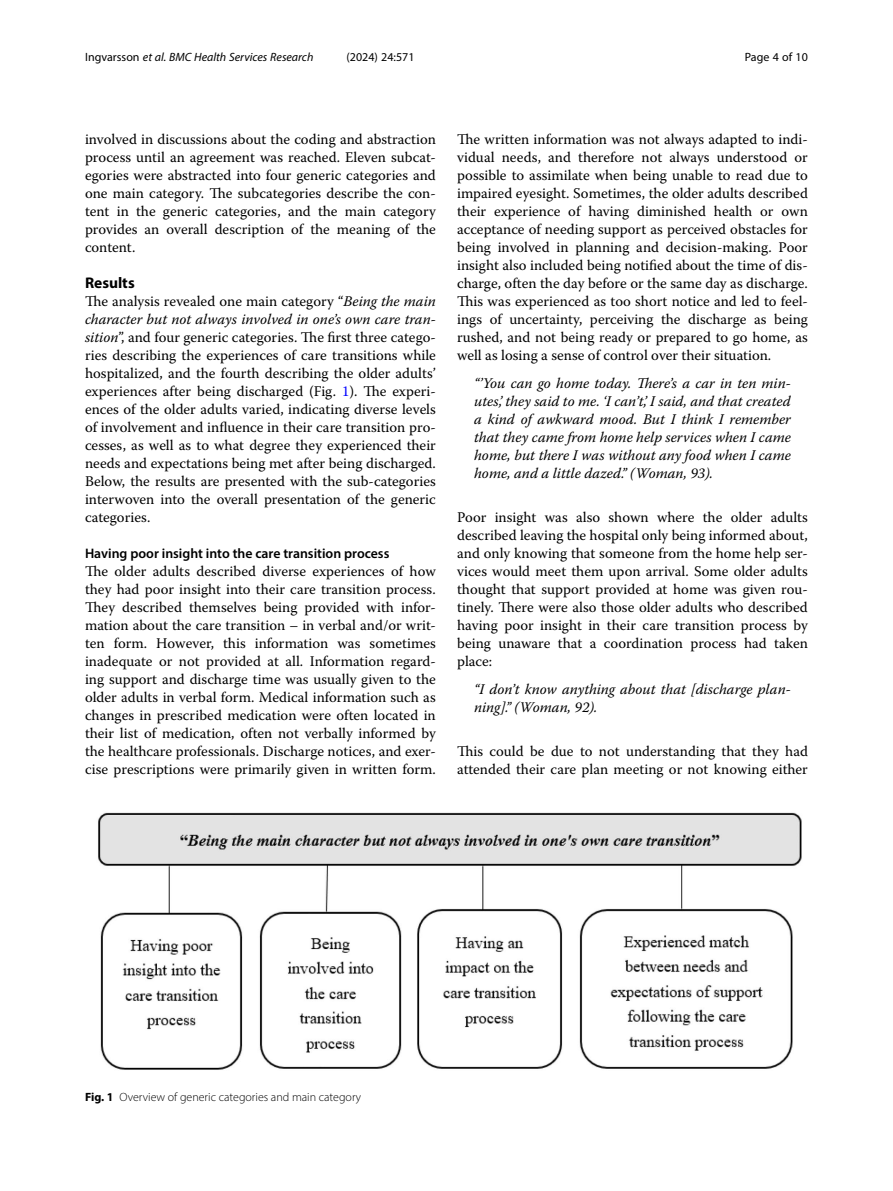
<style>
.page{position:relative;width:893px;height:1191px;background:#fff}
.page>*{position:absolute;margin:0;border:0;box-sizing:border-box;transform-origin:0 0}
.Head_1{font:700 15.45px "Myriad Pro";color:#000}
.Body_Text{font:14.7px/18px "Warnock Pro";color:#000;text-align:justify}
.Block_Quote{font:italic 14.7px/18px "Warnock Pro";color:#000;text-align:justify}
.Head_2{font:600 13.8px "Myriad Pro";color:#000}
.Figure_Caption{font:300 12px "Myriad Pro";color:#000}
.t1{font:italic 12px "Myriad Pro";color:#000}
.t2{font:12px "Myriad Pro";color:#000}
.s1{font-style:normal}
.s2{font-style:italic}
.s3{color:#00f}
.s4{font-weight:700}
</style>
<div class="page">
<img style="left:98px;top:812px;width:704px;height:258px">
<p class="t1" style="left:85px;top:50px;width:230px"><span class="s1">Ingvarsson</span> et al. BMC Health Services Research</p>
<p class="t2" style="left:347px;top:50px;width:70px">(2024) 24:571</p>
<p class="t2" style="left:745px;top:50px;width:65px">Page 4 of 10</p>
<p class="Body_Text" style="left:85px;top:130px;width:352px">involved in discussions about the coding and abstraction process until an agreement was reached. Eleven subcat&shy;egories were abstracted into four generic categories and one main category. The subcategories describe the con&shy;tent in the generic categories, and the main category provides an overall description of the meaning of the content.</p>
<p class="Head_1" style="left:85px;top:273px;width:51px">Results</p>
<p class="Body_Text" style="left:85px;top:292px;width:352px">The analysis revealed one main category “<span class="s2">Being the main character but not always involved in one’s own care tran&shy;sition</span>”, and four generic categories. The first three catego&shy;ries describing the experiences of care transitions while hospitalized, and the fourth describing the older adults’ experiences after being discharged (Fig. <span class="s3">1</span>). The experi&shy;ences of the older adults varied, indicating diverse levels of involvement and influence in their care transition pro&shy;cesses, as well as to what degree they experienced their needs and expectations being met after being discharged.<br>Below, the results are presented with the sub-categories interwoven into the overall presentation of the generic categories.</p>
<p class="Head_2" style="left:85px;top:545px;width:306px">Having poor insight into the care transition process</p>
<p class="Body_Text" style="left:85px;top:562px;width:352px">The older adults described diverse experiences of how they had poor insight into their care transition process.<br>They described themselves being provided with infor&shy;mation about the care transition – in verbal and/or writ&shy;ten form. However, this information was sometimes inadequate or not provided at all. Information regard&shy;ing support and discharge time was usually given to the older adults in verbal form. Medical information such as changes in prescribed medication were often located in their list of medication, often not verbally informed by the healthcare professionals. Discharge notices, and exer&shy;cise prescriptions were primarily given in written form.</p>
<p class="Body_Text" style="left:457px;top:130px;width:352px">The written information was not always adapted to indi&shy;vidual needs, and therefore not always understood or possible to assimilate when being unable to read due to impaired eyesight. Sometimes, the older adults described their experience of having diminished health or own acceptance of needing support as perceived obstacles for being involved in planning and decision-making. Poor insight also included being notified about the time of dis&shy;charge, often the day before or the same day as discharge.<br>This was experienced as too short notice and led to feel&shy;ings of uncertainty, perceiving the discharge as being rushed, and not being ready or prepared to go home, as well as losing a sense of control over their situation.</p>
<p class="Block_Quote" style="left:474px;top:373px;width:318px">“’You can go home today. There’s a car in ten min&shy;utes,’ they said to me. ‘I can’t,’ I said, and that created a kind of awkward mood. But I think I remember that they came from home help services when I came home, but there I was without any food when I came home, and a little dazed.” (Woman, 93).</p>
<p class="Body_Text" style="left:457px;top:508px;width:352px">Poor insight was also shown where the older adults described leaving the hospital only being informed about, and only knowing that someone from the home help ser&shy;vices would meet them upon arrival. Some older adults thought that support provided at home was given rou&shy;tinely. There were also those older adults who described having poor insight in their care transition process by being unaware that a coordination process had taken place:</p>
<p class="Block_Quote" style="left:474px;top:679px;width:318px">“I don’t know anything about that [discharge plan&shy;ning].” (Woman, 92).</p>
<p class="Body_Text" style="left:457px;top:742px;width:352px">This could be due to not understanding that they had attended their care plan meeting or not knowing either</p>
<p class="Figure_Caption" style="left:85px;top:1089px;width:278px"><span class="s4">Fig. 1</span> Overview of generic categories and main category</p>
</div>
